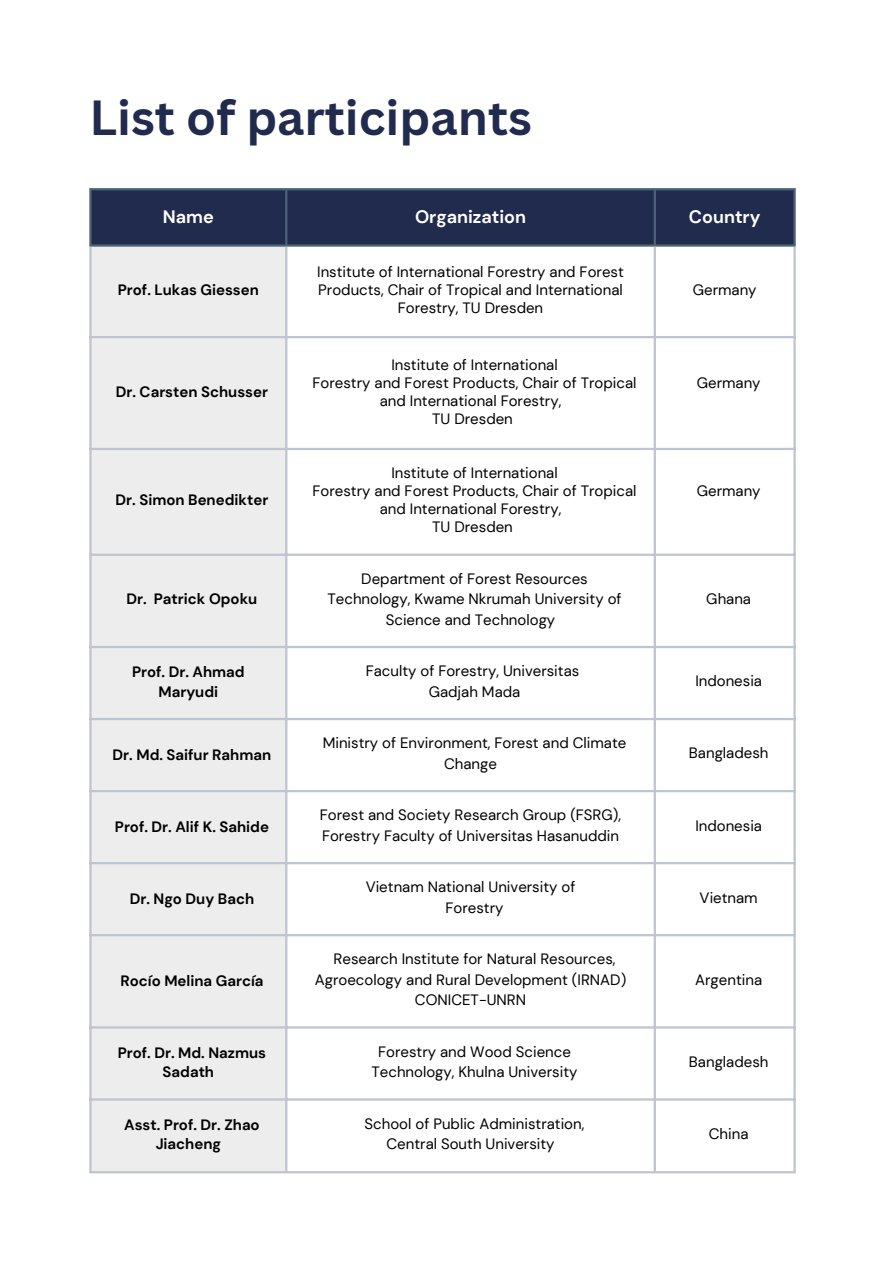
<style>
.page{position:relative;width:893px;height:1264px;background:#fff}
.page>*{position:absolute;margin:0;border:0;box-sizing:border-box;transform-origin:0 0}
.t1{font:700 48px "Canva Sans";color:#212b4e}
.t2{font:700 18px "DM Sans";color:#fff}
.t3{font:15px/20.2px "DM Sans";color:#000;text-align:center}
.t4{font:700 15px/19.2px "DM Sans";color:#000;text-align:center}
</style>
<div class="page">
<div style="left:92px;top:190px;width:701px;height:54px;background:#212b4e"></div>
<div style="left:92px;top:247px;width:193px;height:924px;background:#ededed"></div>
<svg style="left:287px;top:247px;width:506px;height:924px"></svg>
<hr style="left:89px;top:190px;width:3px;height:54px;background:#4b6374">
<hr style="left:285px;top:190px;width:2px;height:54px;background:#4b6374">
<hr style="left:653px;top:190px;width:3px;height:54px;background:#4b6374">
<hr style="left:793px;top:190px;width:2px;height:54px;background:#4b6374">
<hr style="left:89px;top:188px;width:706px;height:2px;background:#4b6374">
<hr style="left:89px;top:244px;width:706px;height:3px;background:#4b6374">
<hr style="left:89px;top:247px;width:3px;height:924px;background:#bdc5d0">
<hr style="left:285px;top:247px;width:2px;height:924px;background:#bdc5d0">
<hr style="left:653px;top:247px;width:3px;height:924px;background:#bdc5d0">
<hr style="left:793px;top:247px;width:2px;height:924px;background:#bdc5d0">
<hr style="left:89px;top:336px;width:706px;height:2px;background:#bdc5d0">
<hr style="left:89px;top:448px;width:706px;height:2px;background:#bdc5d0">
<hr style="left:89px;top:553px;width:706px;height:3px;background:#bdc5d0">
<hr style="left:89px;top:646px;width:706px;height:2px;background:#bdc5d0">
<hr style="left:89px;top:718px;width:706px;height:2px;background:#bdc5d0">
<hr style="left:89px;top:790px;width:706px;height:2px;background:#bdc5d0">
<hr style="left:89px;top:862px;width:706px;height:2px;background:#bdc5d0">
<hr style="left:89px;top:934px;width:706px;height:2px;background:#bdc5d0">
<hr style="left:89px;top:1026px;width:706px;height:2px;background:#bdc5d0">
<hr style="left:89px;top:1098px;width:706px;height:2px;background:#bdc5d0">
<hr style="left:89px;top:1171px;width:706px;height:2px;background:#bdc5d0">
<p class="t1" style="left:89px;top:84px;width:444px">List of participants</p>
<p class="t2" style="left:163px;top:205px;width:52px">Name</p>
<p class="t2" style="left:415px;top:205px;width:112px">Organization</p>
<p class="t2" style="left:688px;top:205px;width:73px">Country</p>
<p class="t4" style="left:118px;top:280px;width:143px">Prof. Lukas Giessen</p>
<p class="t4" style="left:116px;top:382px;width:154px">Dr. Carsten Schusser</p>
<p class="t4" style="left:116px;top:490px;width:154px">Dr. Simon Benedikter</p>
<p class="t4" style="left:126px;top:589px;width:132px">Dr. Patrick Opoku</p>
<p class="t3" style="left:317px;top:263px;width:308px;line-height:18px">Institute of International Forestry and Forest<br>Products, Chair of Tropical and International<br>Forestry, TU Dresden</p>
<p class="t3" style="left:391px;top:354px;width:168px">Institute of International</p>
<p class="t3" style="left:312px;top:373px;width:325px;line-height:18px">Forestry and Forest Products, Chair of Tropical and International Forestry,</p>
<p class="t3" style="left:432px;top:408px;width:82px">TU Dresden</p>
<p class="t3" style="left:391px;top:463px;width:168px">Institute of International</p>
<p class="t3" style="left:312px;top:482px;width:325px;line-height:18px">Forestry and Forest Products, Chair of Tropical and International Forestry,</p>
<p class="t3" style="left:432px;top:517px;width:82px">TU Dresden</p>
<p class="t3" style="left:692px;top:280px;width:65px">Germany</p>
<p class="t3" style="left:696px;top:372px;width:65px">Germany</p>
<p class="t3" style="left:696px;top:481px;width:65px">Germany</p>
<p class="t3" style="left:361px;top:568px;width:228px">Department of Forest Resources</p>
<p class="t3" style="left:327px;top:589px;width:295px">Technology, Kwame Nkrumah University of<br>Science and Technology</p>
<p class="t3" style="left:706px;top:589px;width:46px">Ghana</p>
<p class="t4" style="left:132px;top:662px;width:114px">Prof. Dr. Ahmad<br>Maryudi</p>
<p class="t3" style="left:366px;top:661px;width:215px">Faculty of Forestry, Universitas</p>
<p class="t3" style="left:428px;top:681px;width:93px">Gadjah Mada</p>
<p class="t3" style="left:695px;top:671px;width:68px">Indonesia</p>
<p class="t4" style="left:113px;top:745px;width:160px">Dr. Md. Saifur Rahman</p>
<p class="t3" style="left:323px;top:733px;width:305px">Ministry of Environment, Forest and Climate<br>Change</p>
<p class="t3" style="left:689px;top:743px;width:81px">Bangladesh</p>
<p class="t4" style="left:115px;top:817px;width:156px">Prof. Dr. Alif K. Sahide</p>
<p class="t4" style="left:130px;top:889px;width:126px">Dr. Ngo Duy Bach</p>
<p class="t4" style="left:120px;top:971px;width:145px">Rocío Melina García</p>
<p class="t3" style="left:320px;top:805px;width:303px;text-align:left">Forest and Society Research Group (FSRG),<br>Forestry Faculty of Universitas Hasanuddin</p>
<p class="t3" style="left:695px;top:815px;width:68px">Indonesia</p>
<p class="t3" style="left:365px;top:877px;width:211px">Vietnam National University of</p>
<p class="t3" style="left:445px;top:897px;width:59px">Forestry</p>
<p class="t3" style="left:315px;top:949px;width:313px">Research Institute for Natural Resources,<br>Agroecology and Rural Development (IRNAD)<br>CONICET-UNRN</p>
<p class="t3" style="left:699px;top:887px;width:60px">Vietnam</p>
<p class="t3" style="left:695px;top:969px;width:68px">Argentina</p>
<p class="t4" style="left:118px;top:1043px;width:150px">Prof. Dr. Md. Nazmus<br>Sadath</p>
<p class="t3" style="left:378px;top:1041px;width:194px">Forestry and Wood Science</p>
<p class="t3" style="left:371px;top:1061px;width:207px">Technology, Khulna University</p>
<p class="t4" style="left:124px;top:1115px;width:137px">Asst. Prof. Dr. Zhao<br>Jiacheng</p>
<p class="t3" style="left:364px;top:1113px;width:221px">School of Public Administration,</p>
<p class="t3" style="left:386px;top:1133px;width:170px">Central South University</p>
<p class="t3" style="left:689px;top:1051px;width:81px">Bangladesh</p>
<p class="t3" style="left:708px;top:1123px;width:41px">China</p>
</div>
